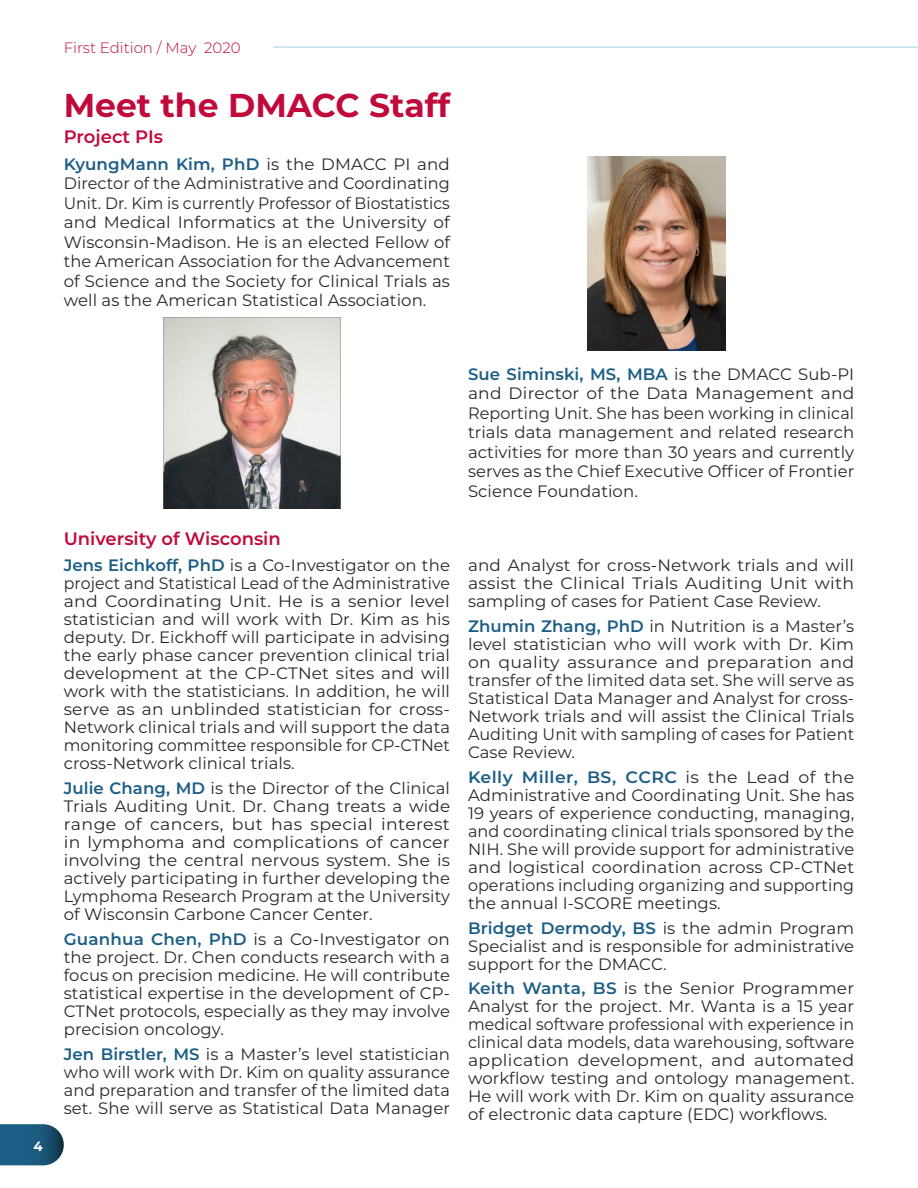
<style>
.page{position:relative;width:918px;height:1188px;background:#fff}
.page>*{position:absolute;margin:0;border:0;box-sizing:border-box;transform-origin:0 0}
.H_1{font:700 33px "Montserrat";color:#c00a3b}
.Justified_newsletter{font:600 18px "Montserrat";color:#c00a3b}
.Justified_newsletter-2{font:16.5px/18px "Montserrat";letter-spacing:.005em;color:#2b2824;text-align:justify}
.Justified_newsletter-3{font:16.5px/18px "Montserrat";letter-spacing:.005em;color:#2b2824;text-align:justify;scale:1.05 1}
.Justified_newsletter-4{font:16.5px/18px "Montserrat";letter-spacing:.005em;color:#2d2a26;text-align:justify}
.t1{font:300 15px "Montserrat";color:#c00a3b}
.t2{font:700 13.5px "Montserrat";color:#fff}
.s1{font-weight:600;color:#1d5e86}
</style>
<div class="page">
<svg style="left:0;top:1124px;width:64px;height:41px;background:#2c6384"></svg>
<hr style="left:273px;top:47px;width:645px;height:1px;background:#a4d2e9">
<img style="left:163px;top:318px;width:178px;height:191px">
<img style="left:588px;top:156px;width:137px;height:195px">
<p class="t1" style="left:64px;top:37px;width:178px">First Edition / May 2020</p>
<p class="H_1" style="left:64px;top:81px;width:388px">Meet the DMACC Staff</p>
<p class="Justified_newsletter" style="left:64px;top:124px;width:101px">Project PIs</p>
<p class="Justified_newsletter-2" style="left:64px;top:153px;width:388px;line-height:19.5px"><span class="s1">KyungMann Kim, PhD</span> is the DMACC PI and Director of the Administrative and Coordinating Unit. Dr. Kim is currently Professor of Biostatistics and Medical Informatics at the University of Wisconsin-Madison. He is an elected Fellow of the American Association for the Advancement of Science and the Society for Clinical Trials as well as the American Statistical Association.</p>
<p class="t2" style="left:34px;top:1136px;width:11px">4</p>
<p class="Justified_newsletter" style="left:64px;top:525px;width:219px">University of Wisconsin</p>
<p class="Justified_newsletter-2" style="left:64px;top:556px;width:388px"><span class="s1">Jens Eichkoff, PhD</span> is a Co-Investigator on the project and Statistical Lead of the Administrative and Coordinating Unit. He is a senior level statistician and will work with Dr. Kim as his deputy. Dr. Eickhoff will participate in advising the early phase cancer prevention clinical trial development at the CP-CTNet sites and will work with the statisticians. In addition, he will serve as an unblinded statistician for cross-Network clinical trials and will support the data monitoring committee responsible for CP-CTNet cross-Network clinical trials.</p>
<p class="Justified_newsletter-2" style="left:64px;top:779px;width:388px"><span class="s1">Julie Chang, MD</span> is the Director of the Clinical Trials Auditing Unit. Dr. Chang treats a wide range of cancers, but has special interest in lymphoma and complications of cancer involving the central nervous system. She is actively participating in further developing the Lymphoma Research Program at the University of Wisconsin Carbone Cancer Center.</p>
<p class="Justified_newsletter-2" style="left:64px;top:929px;width:388px"><span class="s1">Guanhua Chen, PhD</span> is a Co-Investigator on the project. Dr. Chen conducts research with a focus on precision medicine. He will contribute statistical expertise in the development of CP-CTNet protocols, especially as they may involve precision oncology.</p>
<p class="Justified_newsletter-2" style="left:64px;top:1044px;width:388px"><span class="s1">Jen Birstler, MS</span> is a Master’s level statistician who will work with Dr. Kim on quality assurance and preparation and transfer of the limited data set. She will serve as Statistical Data Manager</p>
<p class="Justified_newsletter-2" style="left:468px;top:363px;width:388px;line-height:19.5px"><span class="s1">Sue Siminski, MS, MBA</span> is the DMACC Sub-PI and Director of the Data Management and Reporting Unit. She has been working in clinical trials data management and related research activities for more than 30 years and currently serves as the Chief Executive Officer of Frontier Science Foundation.</p>
<p class="Justified_newsletter-2" style="left:468px;top:556px;width:388px">and Analyst for cross-Network trials and will assist the Clinical Trials Auditing Unit with sampling of cases for Patient Case Review.</p>
<p class="Justified_newsletter-4" style="left:468px;top:617px;width:388px"><span class="s1">Zhumin Zhang, PhD</span> in Nutrition is a Master’s level statistician who will work with Dr. Kim on quality assurance and preparation and transfer of the limited data set. She will serve as Statistical Data Manager and Analyst for cross-Network trials and will assist the Clinical Trials Auditing Unit with sampling of cases for Patient Case Review.</p>
<p class="Justified_newsletter-3" style="left:468px;top:767px;width:369px"><span class="s1">Kelly Miller, BS, CCRC</span> is the Lead of the Administrative and Coordinating Unit. She has 19 years of experience conducting, managing, and coordinating clinical trials sponsored by the NIH. She will provide support for administrative and logistical coordination across CP-CTNet operations including organizing and supporting the annual I-SCORE meetings.</p>
<p class="Justified_newsletter-2" style="left:468px;top:918px;width:388px"><span class="s1">Bridget Dermody, BS</span> is the admin Program Specialist and is responsible for administrative support for the DMACC.</p>
<p class="Justified_newsletter-2" style="left:468px;top:979px;width:388px"><span class="s1">Keith Wanta, BS</span> is the Senior Programmer Analyst for the project. Mr. Wanta is a 15 year medical software professional with experience in clinical data models, data warehousing, software application development, and automated workflow testing and ontology management.<br>He will work with Dr. Kim on quality assurance of electronic data capture (EDC) workflows.</p>
</div>
